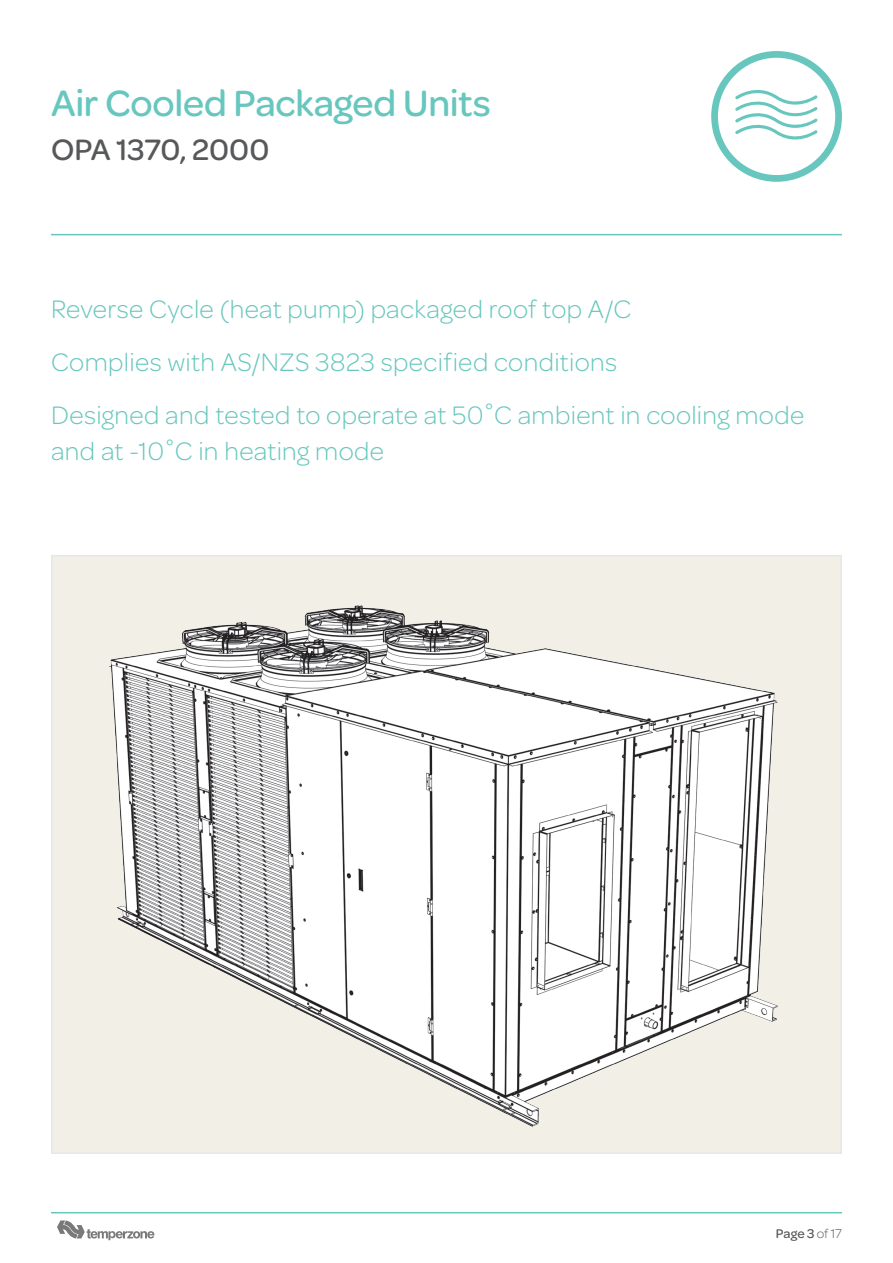
<style>
.page{position:relative;width:893px;height:1263px;background:#fff}
.page>*{position:absolute;margin:0;border:0;box-sizing:border-box;transform-origin:0 0}
.Page_header_L1{font:500 39px "Omnes";letter-spacing:-.005em;color:#67c7be}
.Page_header_L2{font:500 31.5px "Omnes";letter-spacing:-.005em;color:#57585a}
.Intro_Copy{font:300 27px/36px "Omnes";letter-spacing:.015em;color:#67c7be}
.t1{font:500 13.5px "Omnes";color:#57585a}
.s1{font-weight:300}
</style>
<div class="page">
<svg style="left:57px;top:1220px;width:97px;height:20px"></svg>
<svg style="left:711px;top:51px;width:131px;height:131px"></svg>
<hr style="left:51px;top:234px;width:791px;height:1px;background:#67c7be">
<div style="left:51px;top:555px;width:791px;height:599px;background:#f2efe7;border:2px solid #e6e7e9"></div>
<hr style="left:51px;top:1212px;width:791px;height:1px;background:#67c7be">
<img style="left:109px;top:605px;width:669px;height:522px">
<p class="Page_header_L1" style="left:51px;top:76px;width:441px">Air Cooled Packaged Units</p>
<p class="Page_header_L2" style="left:51px;top:127px;width:220px">OPA 1370, 2000</p>
<p class="Intro_Copy" style="left:51px;top:290px;width:582px">Reverse Cycle (heat pump) packaged roof top A/C</p>
<p class="Intro_Copy" style="left:51px;top:343px;width:568px">Complies with AS/NZS 3823 specified conditions</p>
<p class="Intro_Copy" style="left:51px;top:396px;width:755px">Designed and tested to operate at 50˚C ambient in cooling mode and at -10˚C in heating mode</p>
<p class="t1" style="left:776px;top:1224px;width:68px">Page 3 <span class="s1">of 17</span></p>
</div>
